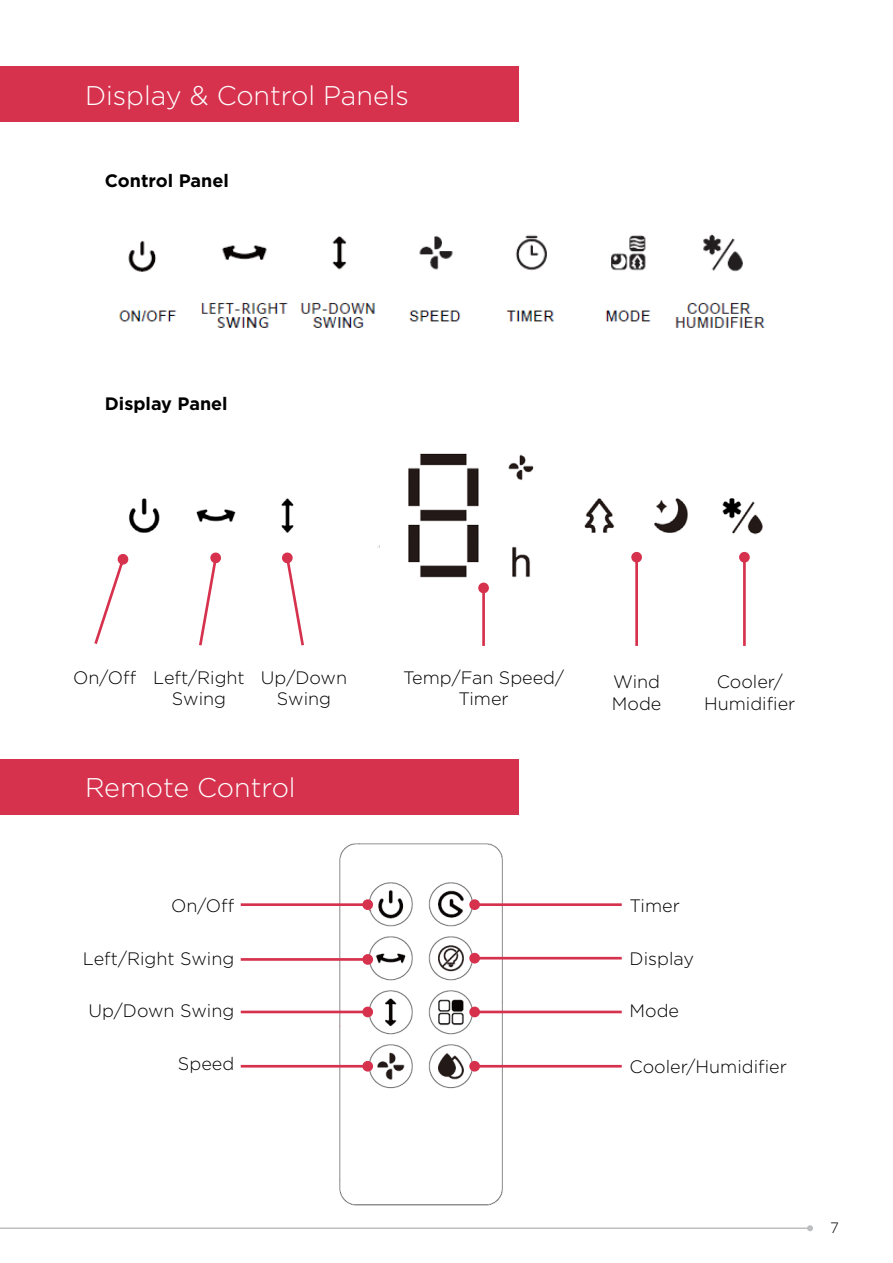
<style>
.page{position:relative;width:893px;height:1263px;background:#fff}
.page>*{position:absolute;margin:0;border:0;box-sizing:border-box;transform-origin:0 0}
.t1{font:300 27px "Gotham";color:#fff}
.t2{font:300 18px/21.6px "Gotham";color:#000;text-align:center}
.t3{font:700 18px "Gotham";color:#000}
.t4{font:300 15px "Gotham";color:#000}
</style>
<div class="page">
<img style="left:309px;top:843px;width:222px;height:363px">
<img style="left:128px;top:453px;width:635px;height:140px">
<img style="left:118px;top:234px;width:647px;height:94px">
<div style="left:0;top:66px;width:519px;height:55px;background:#d6324e"></div>
<svg style="left:94px;top:553px;width:35px;height:91px"></svg>
<svg style="left:197px;top:552px;width:24px;height:94px"></svg>
<svg style="left:282px;top:552px;width:24px;height:94px"></svg>
<hr style="left:482px;top:588px;width:3px;height:58px;background:#d6324e">
<div style="left:478px;top:583px;width:11px;height:10px;background:#d6324e;border-radius:50%"></div>
<hr style="left:635px;top:557px;width:3px;height:89px;background:#d6324e">
<div style="left:631px;top:552px;width:11px;height:11px;background:#d6324e;border-radius:50%"></div>
<hr style="left:743px;top:557px;width:3px;height:89px;background:#d6324e">
<div style="left:739px;top:552px;width:11px;height:11px;background:#d6324e;border-radius:50%"></div>
<div style="left:0;top:759px;width:519px;height:55px;background:#d6324e"></div>
<hr style="left:241px;top:903px;width:127px;height:3px;background:#d6324e">
<div style="left:362px;top:899px;width:11px;height:11px;background:#d6324e;border-radius:50%"></div>
<hr style="left:241px;top:958px;width:127px;height:3px;background:#d6324e">
<div style="left:362px;top:954px;width:11px;height:11px;background:#d6324e;border-radius:50%"></div>
<hr style="left:241px;top:1011px;width:127px;height:2px;background:#d6324e">
<div style="left:362px;top:1006px;width:11px;height:11px;background:#d6324e;border-radius:50%"></div>
<hr style="left:241px;top:1065px;width:127px;height:2px;background:#d6324e">
<div style="left:362px;top:1061px;width:11px;height:10px;background:#d6324e;border-radius:50%"></div>
<hr style="left:475px;top:903px;width:147px;height:3px;background:#d6324e">
<div style="left:469px;top:899px;width:11px;height:11px;background:#d6324e;border-radius:50%"></div>
<hr style="left:475px;top:957px;width:147px;height:2px;background:#d6324e">
<div style="left:469px;top:953px;width:11px;height:10px;background:#d6324e;border-radius:50%"></div>
<hr style="left:475px;top:1011px;width:147px;height:2px;background:#d6324e">
<div style="left:469px;top:1006px;width:11px;height:11px;background:#d6324e;border-radius:50%"></div>
<hr style="left:475px;top:1065px;width:147px;height:2px;background:#d6324e">
<div style="left:469px;top:1061px;width:11px;height:10px;background:#d6324e;border-radius:50%"></div>
<hr style="left:0;top:1227px;width:810px;height:2px;background:#bcbec0">
<svg style="left:807px;top:1225px;width:6px;height:6px"></svg>
<h1 class="t1" style="left:85px;top:80px;width:325px">Display &amp; Control Panels</h1>
<p class="t3" style="left:105px;top:170px;width:125px">Control Panel</p>
<p class="t3" style="left:105px;top:394px;width:124px">Display Panel</p>
<p class="t2" style="left:73px;top:666px;width:64px">On/Off</p>
<p class="t2" style="left:612px;top:671px;width:51px;text-align:left">Wind<br>Mode</p>
<p class="t2" style="left:153px;top:666px;width:93px">Left/Right<br>Swing</p>
<p class="t2" style="left:261px;top:666px;width:88px">Up/Down<br>Swing</p>
<p class="t2" style="left:704px;top:671px;width:93px">Cooler/<br>Humidifier</p>
<p class="t2" style="left:403px;top:666px;width:163px">Temp/Fan Speed/<br>Timer</p>
<h1 class="t1" style="left:85px;top:773px;width:212px">Remote Control</h1>
<p class="t2" style="left:171px;top:894px;width:64px">On/Off</p>
<p class="t2" style="left:630px;top:894px;width:52px">Timer</p>
<p class="t2" style="left:630px;top:948px;width:66px">Display</p>
<p class="t2" style="left:88px;top:1000px;width:147px">Up/Down Swing</p>
<p class="t2" style="left:630px;top:1000px;width:51px">Mode</p>
<p class="t2" style="left:630px;top:1056px;width:159px">Cooler/Humidifier</p>
<p class="t2" style="left:83px;top:947px;width:153px">Left/Right Swing</p>
<p class="t2" style="left:178px;top:1052px;width:58px">Speed</p>
<p class="t4" style="left:830px;top:1219px;width:10px">7</p>
</div>
